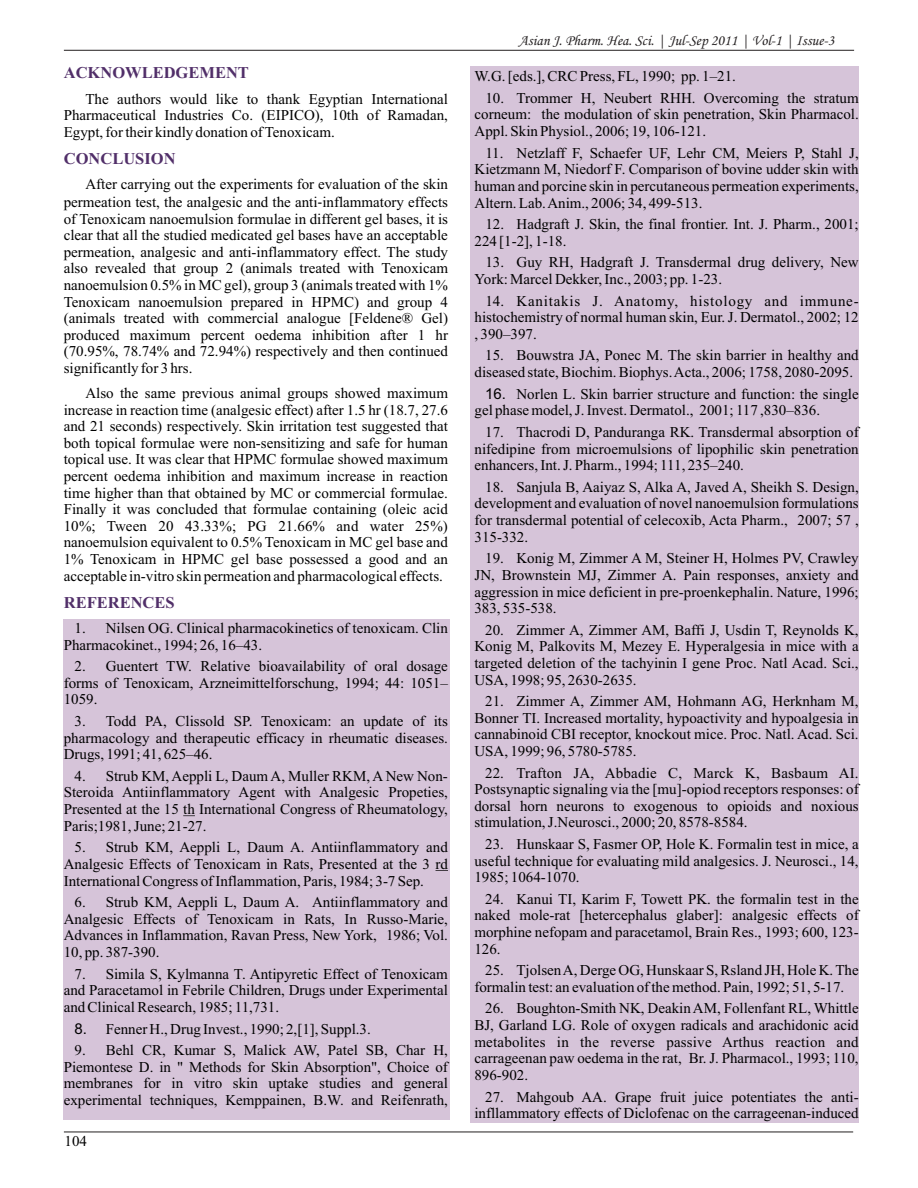
<style>
.page{position:relative;width:918px;height:1188px;background:#fff}
.page>*{position:absolute;margin:0;border:0;box-sizing:border-box;transform-origin:0 0}
.t1{font:700 16.5px "Times New Roman";color:#512f69}
.t2{font:15px/16.6px "Times New Roman";color:#000;text-align:justify}
.t3{font:italic 15px "Monotype Corsiva";color:#231f20}
.s1{font-family:"Cambria"}
.s2{font-family:"Arial"}
</style>
<div class="page">
<div style="left:471px;top:66px;width:388px;height:1057px;background:#d6c4d9"></div>
<div style="left:64px;top:620px;width:386px;height:500px;background:#d6c4d9"></div>
<svg style="left:183px;top:815px;width:12px;height:1px"></svg>
<svg style="left:436px;top:870px;width:12px;height:1px"></svg>
<hr style="left:64px;top:50px;width:790px;height:1px;background:#231f20">
<hr style="left:64px;top:1132px;width:789px;height:1px;background:#231f20">
<p class="t1" style="left:64px;top:67px;width:187px">ACKNOWLEDGEMENT</p>
<p class="t2" style="left:64px;top:92px;width:386px;text-indent:22px">The authors would like to thank Egyptian International Pharmaceutical Industries Co. (EIPICO), 10th of Ramadan, Egypt, for their kindly donation of Tenoxicam.</p>
<p class="t2" style="left:64px;top:177px;width:386px;text-indent:22px">After carrying out the experiments for evaluation of the skin permeation test, the analgesic and the anti<span class="s1">‐</span>inflammatory effects of Tenoxicam nanoemulsion formulae in different gel bases, it is clear that all the studied medicated gel bases have an acceptable permeation, analgesic and anti-inflammatory effect. The study also revealed that group 2 (animals treated with Tenoxicam nanoemulsion 0.5% in MC gel), group 3 (animals treated with 1% Tenoxicam nanoemulsion prepared in HPMC) and group 4 (animals treated with commercial analogue [Feldene® Gel) produced maximum percent oedema inhibition after 1 hr (70.95%, 78.74% and 72.94%) respectively and then continued significantly for 3 hrs.</p>
<p class="t2" style="left:64px;top:386px;width:386px;text-indent:22px">Also the same previous animal groups showed maximum increase in reaction time (analgesic effect) after 1.5 hr (18.7, 27.6 and 21 seconds) respectively. Skin irritation test suggested that both topical formulae were non-sensitizing and safe for human topical use. It was clear that HPMC formulae showed maximum percent oedema inhibition and maximum increase in reaction time higher than that obtained by MC or commercial formulae.<br>Finally it was concluded that formulae containing (oleic acid 10%; Tween 20 43.33%; PG 21.66% and water 25%) nanoemulsion equivalent to 0.5% Tenoxicam in MC gel base and 1% Tenoxicam in HPMC gel base possessed a good and an acceptable in-vitro skin permeation and pharmacological effects.</p>
<p class="t2" style="left:64px;top:621px;width:386px;text-indent:11px">1. Nilsen OG. Clinical pharmacokinetics of tenoxicam. Clin<br>Pharmacokinet., 1994; 26, 16–43.</p>
<p class="t2" style="left:64px;top:659px;width:386px;text-indent:11px">2. Guentert TW. Relative bioavailability of oral dosage forms of Tenoxicam, Arzneimittelforschung, 1994; 44: 1051– 1059.</p>
<p class="t2" style="left:64px;top:714px;width:386px;text-indent:11px">3. Todd PA, Clissold SP. Tenoxicam: an update of its pharmacology and therapeutic efficacy in rheumatic diseases.<br>Drugs, 1991; 41, 625–46.</p>
<p class="t2" style="left:64px;top:769px;width:386px;text-indent:11px">4. Strub KM, Aeppli L, Daum A, Muller RKM, A New Non-Steroida Antiinflammatory Agent with Analgesic Propeties, Presented at the 15 th International Congress of Rheumatology, Paris;1981, June; 21-27.</p>
<p class="t2" style="left:64px;top:840px;width:386px;text-indent:11px">5. Strub KM, Aeppli L, Daum A. Antiinflammatory and Analgesic Effects of Tenoxicam in Rats, Presented at the 3 rd International Congress of Inflammation, Paris, 1984; 3-7 Sep.</p>
<p class="t2" style="left:64px;top:895px;width:386px;text-indent:11px">6. Strub KM, Aeppli L, Daum A. Antiinflammatory and Analgesic Effects of Tenoxicam in Rats, In Russo-Marie, Advances in Inflammation, Ravan Press, New York, 1986; Vol.<br>10, pp. 387-390.</p>
<p class="t2" style="left:64px;top:967px;width:386px;text-indent:11px">7. Simila S, Kylmanna T. Antipyretic Effect of Tenoxicam and Paracetamol in Febrile Children, Drugs under Experimental and Clinical Research, 1985; 11,731.</p>
<p class="t2" style="left:75px;top:1022px;width:298px"><span class="s2">8.</span> Fenner H., Drug Invest., 1990; 2,[1], Suppl.3.</p>
<p class="t2" style="left:64px;top:1043px;width:386px;text-indent:11px">9. Behl CR, Kumar S, Malick AW, Patel SB, Char H, Piemontese D. in " Methods for Skin Absorption", Choice of membranes for in vitro skin uptake studies and general experimental techniques, Kemppainen, B.W. and Reifenrath,</p>
<p class="t1" style="left:64px;top:153px;width:113px">CONCLUSION</p>
<p class="t1" style="left:64px;top:596px;width:112px">REFERENCES</p>
<p class="t2" style="left:65px;top:1134px;width:24px">104</p>
<p class="t3" style="left:519px;top:35px;width:317px">Asian J. Pharm. Hea. Sci. | Jul-Sep 2011 | Vol-1 | Issue-3</p>
<p class="t2" style="left:475px;top:69px;width:263px">W.G. [eds.], CRC Press, FL, 1990; pp. 1–21.</p>
<p class="t2" style="left:475px;top:91px;width:386px;text-indent:11px">10. Trommer H, Neubert RHH. Overcoming the stratum corneum: the modulation of skin penetration, Skin Pharmacol.<br>Appl. Skin Physiol., 2006; 19, 106-121.</p>
<p class="t2" style="left:475px;top:146px;width:386px;text-indent:11px">11. Netzlaff F, Schaefer UF, Lehr CM, Meiers P, Stahl J, Kietzmann M, Niedorf F. Comparison of bovine udder skin with human and porcine skin in percutaneous permeation experiments, Altern. Lab. Anim., 2006; 34, 499-513.</p>
<p class="t2" style="left:475px;top:217px;width:386px;text-indent:11px">12. Hadgraft J. Skin, the final frontier. Int. J. Pharm., 2001;<br>224 [1-2], 1-18.</p>
<p class="t2" style="left:475px;top:255px;width:386px;text-indent:11px">13. Guy RH, Hadgraft J. Transdermal drug delivery, New<br>York: Marcel Dekker, Inc., 2003; pp. 1-23.</p>
<p class="t2" style="left:475px;top:294px;width:386px;text-indent:11px">14. Kanitakis J. Anatomy, histology and immune&shy;histochemistry of normal human skin, Eur. J. Dermatol., 2002; 12 , 390–397.</p>
<p class="t2" style="left:475px;top:348px;width:386px;text-indent:11px">15. Bouwstra JA, Ponec M. The skin barrier in healthy and diseased state, Biochim. Biophys. Acta., 2006; 1758, 2080-2095.</p>
<p class="t2" style="left:475px;top:387px;width:386px;text-indent:11px"><span class="s2">16.</span> Norlen L. Skin barrier structure and function: the single gel phase model, J. Invest. Dermatol., 2001; 117 ,830–836.</p>
<p class="t2" style="left:475px;top:425px;width:386px;text-indent:11px">17. Thacrodi D, Panduranga RK. Transdermal absorption of nifedipine from microemulsions of lipophilic skin penetration enhancers, Int. J. Pharm., 1994; 111, 235–240.</p>
<p class="t2" style="left:475px;top:480px;width:386px;text-indent:11px">18. Sanjula B, Aaiyaz S, Alka A, Javed A, Sheikh S. Design, development and evaluation of novel nanoemulsion formulations for transdermal potential of celecoxib, Acta Pharm., 2007; 57 , 315-332.</p>
<p class="t2" style="left:474px;top:551px;width:386px;text-indent:11px">19. Konig M, Zimmer A M, Steiner H, Holmes PV, Crawley JN, Brownstein MJ, Zimmer A. Pain responses, anxiety and aggression in mice deficient in pre-proenkephalin. Nature, 1996; 383, 535-538.</p>
<p class="t2" style="left:474px;top:623px;width:386px;text-indent:11px">20. Zimmer A, Zimmer AM, Baffi J, Usdin T, Reynolds K, Konig M, Palkovits M, Mezey E. Hyperalgesia in mice with a targeted deletion of the tachyinin I gene Proc. Natl Acad. Sci., USA, 1998; 95, 2630-2635.</p>
<p class="t2" style="left:474px;top:694px;width:386px;text-indent:11px">21. Zimmer A, Zimmer AM, Hohmann AG, Herknham M, Bonner TI. Increased mortality, hypoactivity and hypoalgesia in cannabinoid CBI receptor, knockout mice. Proc. Natl. Acad. Sci.<br>USA, 1999; 96, 5780-5785.</p>
<p class="t2" style="left:474px;top:766px;width:386px;text-indent:11px">22. Trafton JA, Abbadie C, Marck K, Basbaum AI.<br>Postsynaptic signaling via the [mu]-opiod receptors responses: of dorsal horn neurons to exogenous to opioids and noxious stimulation, J.Neurosci., 2000; 20, 8578-8584.</p>
<p class="t2" style="left:474px;top:837px;width:386px;text-indent:11px">23. Hunskaar S, Fasmer OP, Hole K. Formalin test in mice, a useful technique for evaluating mild analgesics. J. Neurosci., 14, 1985; 1064-1070.</p>
<p class="t2" style="left:474px;top:892px;width:386px;text-indent:11px">24. Kanui TI, Karim F, Towett PK. the formalin test in the naked mole-rat [hetercephalus glaber]: analgesic effects of morphine nefopam and paracetamol, Brain Res., 1993; 600, 123- 126.</p>
<p class="t2" style="left:474px;top:963px;width:386px;text-indent:11px">25. Tjolsen A, Derge OG, Hunskaar S, Rsland JH, Hole K. The formalin test: an evaluation of the method. Pain, 1992; 51, 5-17.</p>
<p class="t2" style="left:474px;top:1002px;width:386px;text-indent:11px">26. Boughton-Smith NK, Deakin AM, Follenfant RL, Whittle BJ, Garland LG. Role of oxygen radicals and arachidonic acid metabolites in the reverse passive Arthus reaction and carrageenan paw oedema in the rat, Br. J. Pharmacol., 1993; 110, 896-902.</p>
<p class="t2" style="left:474px;top:1090px;width:386px;text-align:right">27. Mahgoub AA. Grape fruit juice potentiates the anti&shy;infllammatory effects of Diclofenac on the carrageenan-induced</p>
</div>
